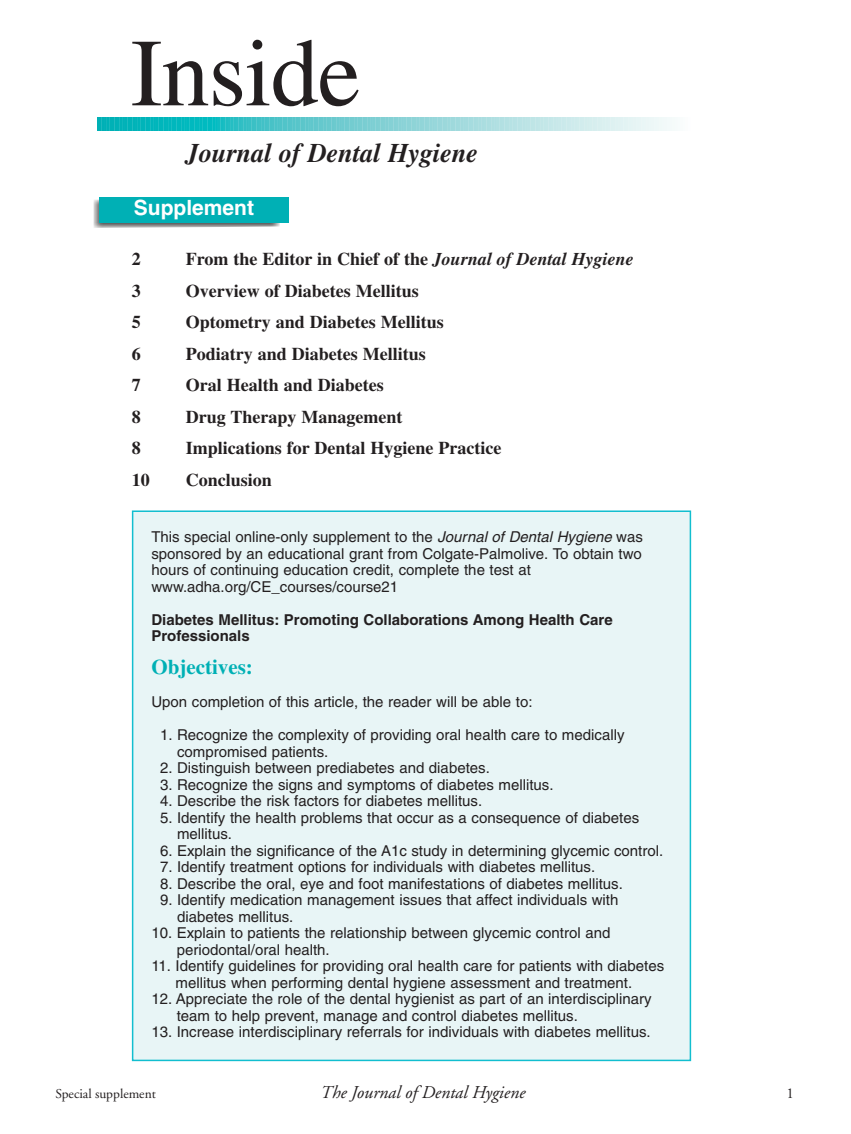
<style>
.page{position:relative;width:851px;height:1134px;background:#fff}
.page>*{position:absolute;margin:0;border:0;box-sizing:border-box;transform-origin:0 0}
.t1{font:96px "Times";letter-spacing:-.01em;color:#231f20}
.t2{font:italic 700 27px "Times";color:#231f20}
.t3{font:700 21px "Times";color:#00b0b5}
.t4{font:700 21px "Helvetica";color:#fff}
.t5{font:700 18px "Times";color:#231f20}
.t6{font:italic 18px "Adobe Garamond";color:#231f20}
.t7{font:15px/16.5px "Helvetica";color:#231f20}
.t8{font:700 15px/16.5px "Helvetica";color:#231f20}
.t9{font:15px "Adobe Garamond";color:#231f20}
.t10{font:13.5px "Adobe Garamond";color:#231f20}
.s1{font-style:italic}
</style>
<div class="page">
<img style="left:94px;top:200px;width:186px;height:28px">
<div style="left:99px;top:197px;width:190px;height:26px;background:#00b0b5"></div>
<svg style="left:98px;top:118px;width:574px;height:12px;background:#7ad2d6"></svg>
<div style="left:133px;top:511px;width:557px;height:549px;background:#e8f5f6"></div>
<div style="left:132px;top:510px;width:559px;height:551px;border:2px solid #12becf"></div>
<h1 class="t1" style="left:130px;top:38px;width:231px">Inside</h1>
<h2 class="t2" style="left:186px;top:143px;width:294px">Journal of Dental Hygiene</h2>
<h3 class="t4" style="left:134px;top:200px;width:122px">Supplement</h3>
<p class="t5" style="left:132px;top:253px;width:10px">2</p>
<p class="t5" style="left:186px;top:253px;width:449px">From the Editor in Chief of the <span class="s1">Journal of Dental Hygiene</span></p>
<p class="t5" style="left:132px;top:284px;width:10px">3</p>
<p class="t5" style="left:186px;top:284px;width:234px">Overview of Diabetes Mellitus</p>
<p class="t5" style="left:132px;top:316px;width:10px">5</p>
<p class="t5" style="left:186px;top:316px;width:259px">Optometry and Diabetes Mellitus</p>
<p class="t5" style="left:132px;top:347px;width:10px">6</p>
<p class="t5" style="left:186px;top:347px;width:241px">Podiatry and Diabetes Mellitus</p>
<p class="t5" style="left:132px;top:379px;width:10px">7</p>
<p class="t5" style="left:186px;top:379px;width:199px">Oral Health and Diabetes</p>
<p class="t5" style="left:132px;top:410px;width:10px">8</p>
<p class="t5" style="left:186px;top:410px;width:218px">Drug Therapy Management</p>
<p class="t5" style="left:132px;top:442px;width:10px">8</p>
<p class="t5" style="left:186px;top:442px;width:317px">Implications for Dental Hygiene Practice</p>
<p class="t5" style="left:132px;top:473px;width:19px">10</p>
<p class="t5" style="left:186px;top:473px;width:88px">Conclusion</p>
<p class="t7" style="left:151px;top:530px;width:493px">This special online-only supplement to the <span class="s1">Journal of Dental Hygiene</span>was sponsored by an educational grant from Colgate-Palmolive. To obtain two hours of continuing education credit, complete the test at www.adha.org/CE_courses/course21</p>
<p class="t8" style="left:151px;top:613px;width:463px">Diabetes Mellitus: Promoting Collaborations Among Health Care<br>Professionals</p>
<h3 class="t3" style="left:151px;top:659px;width:103px">Objectives:</h3>
<p class="t7" style="left:151px;top:695px;width:382px">Upon completion of this article, the reader will be able to:</p>
<p class="t7" style="left:177px;top:728px;width:449px;text-indent:-17px">1. Recognize the complexity of providing oral health care to medically compromised patients.</p>
<p class="t7" style="left:160px;top:761px;width:331px">2. Distinguish between prediabetes and diabetes.</p>
<p class="t7" style="left:160px;top:778px;width:395px">3. Recognize the signs and symptoms of diabetes mellitus.</p>
<p class="t7" style="left:160px;top:794px;width:323px">4. Describe the risk factors for diabetes mellitus.</p>
<p class="t7" style="left:177px;top:811px;width:463px;text-indent:-17px">5. Identify the health problems that occur as a consequence of diabetes mellitus.</p>
<p class="t7" style="left:160px;top:844px;width:504px">6. Explain the significance of the A1c study in determining glycemic control.</p>
<p class="t7" style="left:160px;top:860px;width:436px">7. Identify treatment options for individuals with diabetes mellitus.</p>
<p class="t7" style="left:160px;top:877px;width:464px">8. Describe the oral, eye and foot manifestations of diabetes mellitus.</p>
<p class="t7" style="left:177px;top:893px;width:443px;text-indent:-17px">9. Identify medication management issues that affect individuals with diabetes mellitus.</p>
<p class="t7" style="left:177px;top:926px;width:435px;text-indent:-25px">10. Explain to patients the relationship between glycemic control and periodontal/oral health.</p>
<p class="t7" style="left:151px;top:959px;width:514px;text-align:center">11. Identify guidelines for providing oral health care for patients with diabetes mellitus when performing dental hygiene assessment and treatment.</p>
<p class="t7" style="left:177px;top:992px;width:476px;text-indent:-25px">12. Appreciate the role of the dental hygienist as part of an interdisciplinary team to help prevent, manage and control diabetes mellitus.</p>
<p class="t7" style="left:151px;top:1025px;width:501px">13. Increase interdisciplinary referrals for individuals with diabetes mellitus.</p>
<p class="t10" style="left:56px;top:1088px;width:102px">Special supplement</p>
<p class="t6" style="left:320px;top:1085px;width:206px">The Journal of Dental Hygiene</p>
<p class="t9" style="left:786px;top:1087px;width:9px">1</p>
</div>
